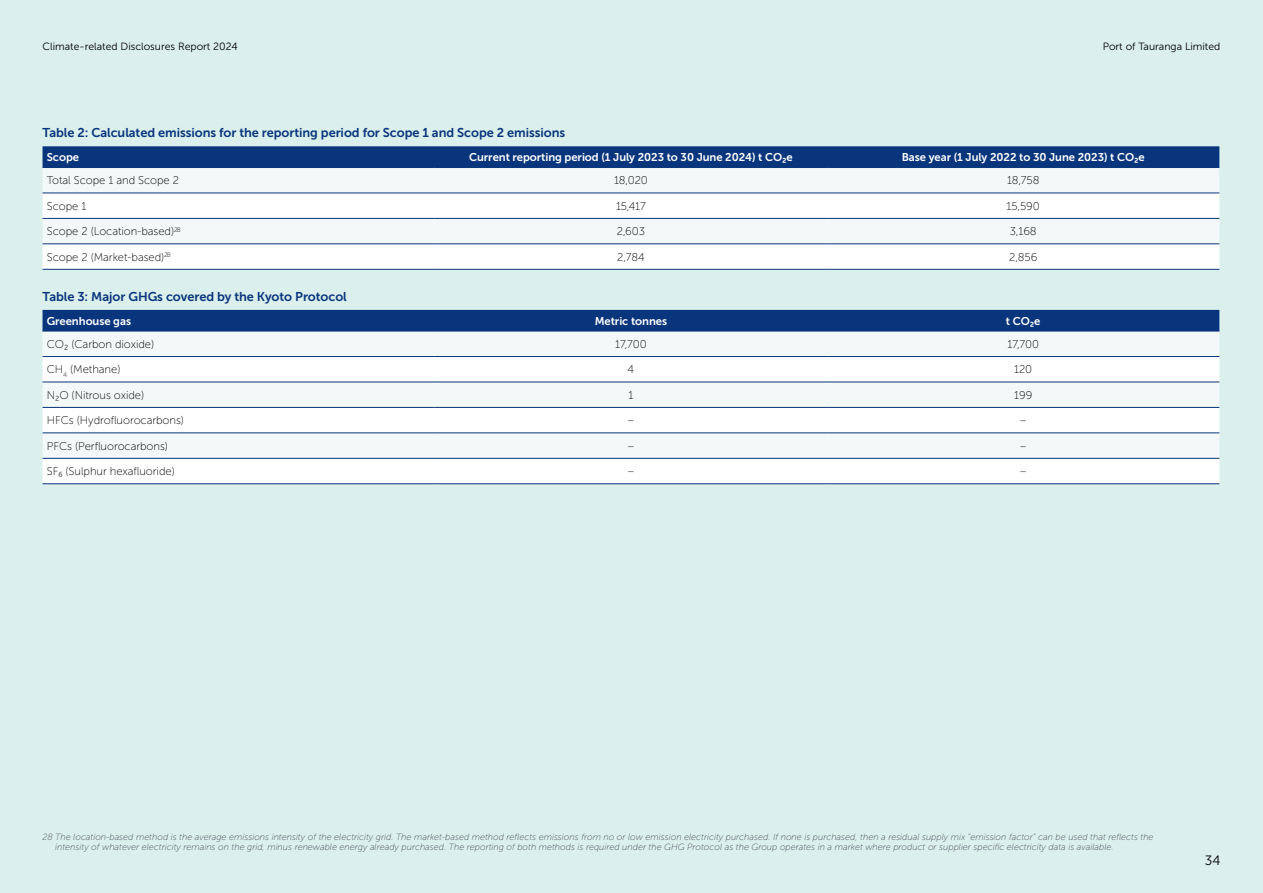
<style>
.page{position:relative;width:1263px;height:893px;background:#dbefec}
.page>*{position:absolute;margin:0;border:0;box-sizing:border-box;transform-origin:0 0}
.t1{font:13.5px "Museo Sans 300";color:#000}
.t2{font:12.75px "Museo Sans 700";letter-spacing:-.005em;color:#09357c}
.t3{font:11.25px "Museo Sans 100";letter-spacing:-.005em;color:#000}
.t4{font:11.25px "Museo Sans 700";letter-spacing:-.005em;color:#fff}
.t5{font:10.5px "Museo Sans 300";color:#000}
.t6{font:italic 9px/10.5px "Museo Sans 100";color:#4a4f5c}
</style>
<div class="page">
<div style="left:43px;top:146px;width:1176px;height:21px;background:#09357c"></div>
<div style="left:43px;top:168px;width:1176px;height:25px;background:#f2f9f8"></div>
<svg style="left:43px;top:194px;width:1176px;height:75px;background:#f8fbfb"></svg>
<hr style="left:43px;top:193px;width:392px;height:1px;background:#09357c">
<hr style="left:435px;top:193px;width:392px;height:1px;background:#09357c">
<hr style="left:827px;top:193px;width:392px;height:1px;background:#09357c">
<hr style="left:43px;top:218px;width:392px;height:1px;background:#09357c">
<hr style="left:435px;top:218px;width:392px;height:1px;background:#09357c">
<hr style="left:827px;top:218px;width:392px;height:1px;background:#09357c">
<hr style="left:43px;top:167px;width:392px;height:1px;background:#09357c">
<hr style="left:435px;top:167px;width:392px;height:1px;background:#09357c">
<hr style="left:827px;top:167px;width:392px;height:1px;background:#09357c">
<hr style="left:43px;top:243px;width:392px;height:1px;background:#09357c">
<hr style="left:435px;top:243px;width:392px;height:1px;background:#09357c">
<hr style="left:827px;top:243px;width:392px;height:1px;background:#09357c">
<hr style="left:43px;top:269px;width:392px;height:1px;background:#09357c">
<hr style="left:435px;top:269px;width:392px;height:1px;background:#09357c">
<hr style="left:827px;top:269px;width:392px;height:1px;background:#09357c">
<div style="left:43px;top:310px;width:1176px;height:21px;background:#09357c"></div>
<div style="left:43px;top:332px;width:1176px;height:24px;background:#f2f9f8"></div>
<svg style="left:43px;top:357px;width:1176px;height:126px;background:#f6fafa"></svg>
<hr style="left:43px;top:356px;width:392px;height:1px;background:#09357c">
<hr style="left:435px;top:356px;width:392px;height:1px;background:#09357c">
<hr style="left:827px;top:356px;width:392px;height:1px;background:#09357c">
<hr style="left:43px;top:382px;width:392px;height:1px;background:#09357c">
<hr style="left:435px;top:382px;width:392px;height:1px;background:#09357c">
<hr style="left:827px;top:382px;width:392px;height:1px;background:#09357c">
<hr style="left:43px;top:407px;width:392px;height:1px;background:#09357c">
<hr style="left:435px;top:407px;width:392px;height:1px;background:#09357c">
<hr style="left:827px;top:407px;width:392px;height:1px;background:#09357c">
<hr style="left:43px;top:433px;width:392px;height:1px;background:#09357c">
<hr style="left:435px;top:433px;width:392px;height:1px;background:#09357c">
<hr style="left:827px;top:433px;width:392px;height:1px;background:#09357c">
<hr style="left:43px;top:458px;width:392px;height:1px;background:#09357c">
<hr style="left:435px;top:458px;width:392px;height:1px;background:#09357c">
<hr style="left:827px;top:458px;width:392px;height:1px;background:#09357c">
<hr style="left:43px;top:483px;width:392px;height:1px;background:#09357c">
<hr style="left:435px;top:483px;width:392px;height:1px;background:#09357c">
<hr style="left:827px;top:483px;width:392px;height:1px;background:#09357c">
<hr style="left:43px;top:331px;width:392px;height:1px;background:#09357c">
<hr style="left:435px;top:331px;width:392px;height:1px;background:#09357c">
<hr style="left:827px;top:331px;width:392px;height:1px;background:#09357c">
<p class="t5" style="left:43px;top:41px;width:197px">Climate-related Disclosures Report 2024</p>
<p class="t5" style="left:1103px;top:41px;width:119px">Port of Tauranga Limited</p>
<h2 class="t2" style="left:43px;top:126px;width:524px">Table 2: Calculated emissions for the reporting period for Scope 1 and Scope 2 emissions</h2>
<p class="t4" style="left:47px;top:151px;width:34px">Scope</p>
<p class="t4" style="left:469px;top:151px;width:325px">Current reporting period (1 July 2023 to 30 June 2024) t CO₂e</p>
<p class="t4" style="left:902px;top:151px;width:244px">Base year (1 July 2022 to 30 June 2023) t CO₂e</p>
<p class="t3" style="left:47px;top:175px;width:134px">Total Scope 1 and Scope 2</p>
<p class="t3" style="left:614px;top:175px;width:35px">18,020</p>
<p class="t3" style="left:1007px;top:175px;width:34px">18,758</p>
<p class="t3" style="left:47px;top:200px;width:41px">Scope 1</p>
<p class="t3" style="left:616px;top:200px;width:31px">15,417</p>
<p class="t3" style="left:1007px;top:200px;width:35px">15,590</p>
<p class="t3" style="left:47px;top:226px;width:135px">Scope 2 (Location-based)<sup>28</sup></p>
<p class="t3" style="left:617px;top:226px;width:30px">2,603</p>
<p class="t3" style="left:1010px;top:226px;width:28px">3,168</p>
<p class="t3" style="left:47px;top:251px;width:126px">Scope 2 (Market-based)<sup>28</sup></p>
<p class="t3" style="left:617px;top:251px;width:29px">2,784</p>
<p class="t3" style="left:1009px;top:251px;width:30px">2,856</p>
<h2 class="t2" style="left:43px;top:289px;width:306px">Table 3: Major GHGs covered by the Kyoto Protocol</h2>
<p class="t4" style="left:47px;top:315px;width:86px">Greenhouse gas</p>
<p class="t4" style="left:595px;top:315px;width:74px">Metric tonnes</p>
<p class="t4" style="left:1006px;top:315px;width:36px">t CO₂e</p>
<p class="t3" style="left:47px;top:338px;width:109px">CO₂ (Carbon dioxide)</p>
<p class="t3" style="left:615px;top:338px;width:33px">17,700</p>
<p class="t3" style="left:1007px;top:338px;width:33px">17,700</p>
<p class="t3" style="left:47px;top:364px;width:75px">CH<sub>4</sub> (Methane)</p>
<p class="t3" style="left:628px;top:364px;width:8px">4</p>
<p class="t3" style="left:1014px;top:364px;width:20px">120</p>
<p class="t3" style="left:47px;top:389px;width:99px">N₂O (Nitrous oxide)</p>
<p class="t3" style="left:628px;top:389px;width:6px">1</p>
<p class="t3" style="left:1014px;top:389px;width:20px">199</p>
<p class="t3" style="left:47px;top:415px;width:139px">HFCs (Hydrofluorocarbons)</p>
<p class="t3" style="left:628px;top:415px;width:8px">–</p>
<p class="t3" style="left:1020px;top:415px;width:8px">–</p>
<p class="t3" style="left:47px;top:440px;width:123px">PFCs (Perfluorocarbons)</p>
<p class="t3" style="left:628px;top:440px;width:8px">–</p>
<p class="t3" style="left:1020px;top:440px;width:8px">–</p>
<p class="t3" style="left:47px;top:465px;width:129px">SF₆ (Sulphur hexafluoride)</p>
<p class="t3" style="left:628px;top:465px;width:8px">–</p>
<p class="t3" style="left:1020px;top:465px;width:8px">–</p>
<p class="t6" style="left:55px;top:832px;width:1100px;text-indent:-13px">28 The location-based method is the average emissions intensity of the electricity grid. The market-based method reflects emissions from no or low emission electricity purchased. If none is purchased, then a residual supply mix "emission factor" can be used that reflects the intensity of whatever electricity remains on the grid, minus renewable energy already purchased. The reporting of both methods is required under the GHG Protocol as the Group operates in a market where product or supplier specific electricity data is available.</p>
<h1 class="t1" style="left:1205px;top:853px;width:17px">34</h1>
</div>
